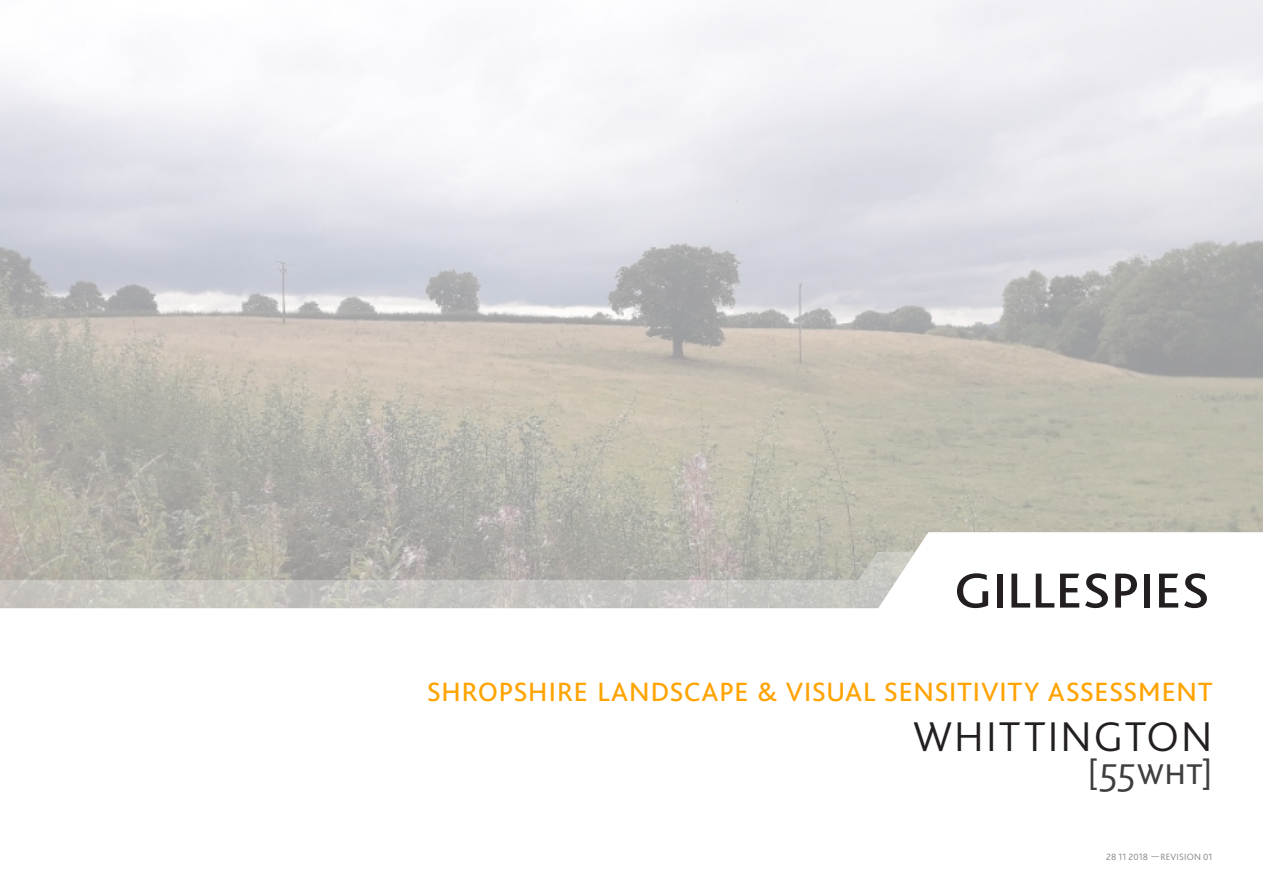
<style>
.page{position:relative;width:1263px;height:893px;background:#fff}
.page>*{position:absolute;margin:0;border:0;box-sizing:border-box;transform-origin:0 0}
.t1{font:300 43.5px "Bliss 2";letter-spacing:.045em;color:#231f20}
.t2{font:300 40.5px "Bliss 2";letter-spacing:.005em;color:#3e3e3f}
.t3{font:300 37.5px "Bliss 2";color:#ffa300}
.Body_Copy{font:300 9.6px "Bliss 2";letter-spacing:.025em;color:#808285}
</style>
<div class="page">
<img style="left:0;top:0;width:1263px;height:495px">
<svg style="left:0;top:495px;width:1263px;height:114px"></svg>
<svg style="left:957px;top:573px;width:31px;height:35px"></svg>
<div style="left:997px;top:574px;width:5px;height:34px;background:#231f20"></div>
<svg style="left:1011px;top:574px;width:19px;height:34px"></svg>
<svg style="left:1036px;top:574px;width:18px;height:34px"></svg>
<svg style="left:1060px;top:574px;width:19px;height:34px"></svg>
<svg style="left:1085px;top:573px;width:23px;height:35px"></svg>
<svg style="left:1115px;top:574px;width:22px;height:34px"></svg>
<div style="left:1144px;top:574px;width:6px;height:34px;background:#231f20"></div>
<svg style="left:1159px;top:574px;width:19px;height:34px"></svg>
<svg style="left:1184px;top:573px;width:23px;height:35px"></svg>
<p class="t3" style="left:427px;top:666px;width:787px">shropshire landscape &amp; visual sensitivity assessment</p>
<p class="t1" style="left:913px;top:709px;width:301px">WHITTINGTON</p>
<p class="t2" style="left:1087px;top:745px;width:126px">[55wht]</p>
<p class="Body_Copy" style="left:1106px;top:851px;width:108px">28 11 2018 —REVISION 01</p>
</div>
